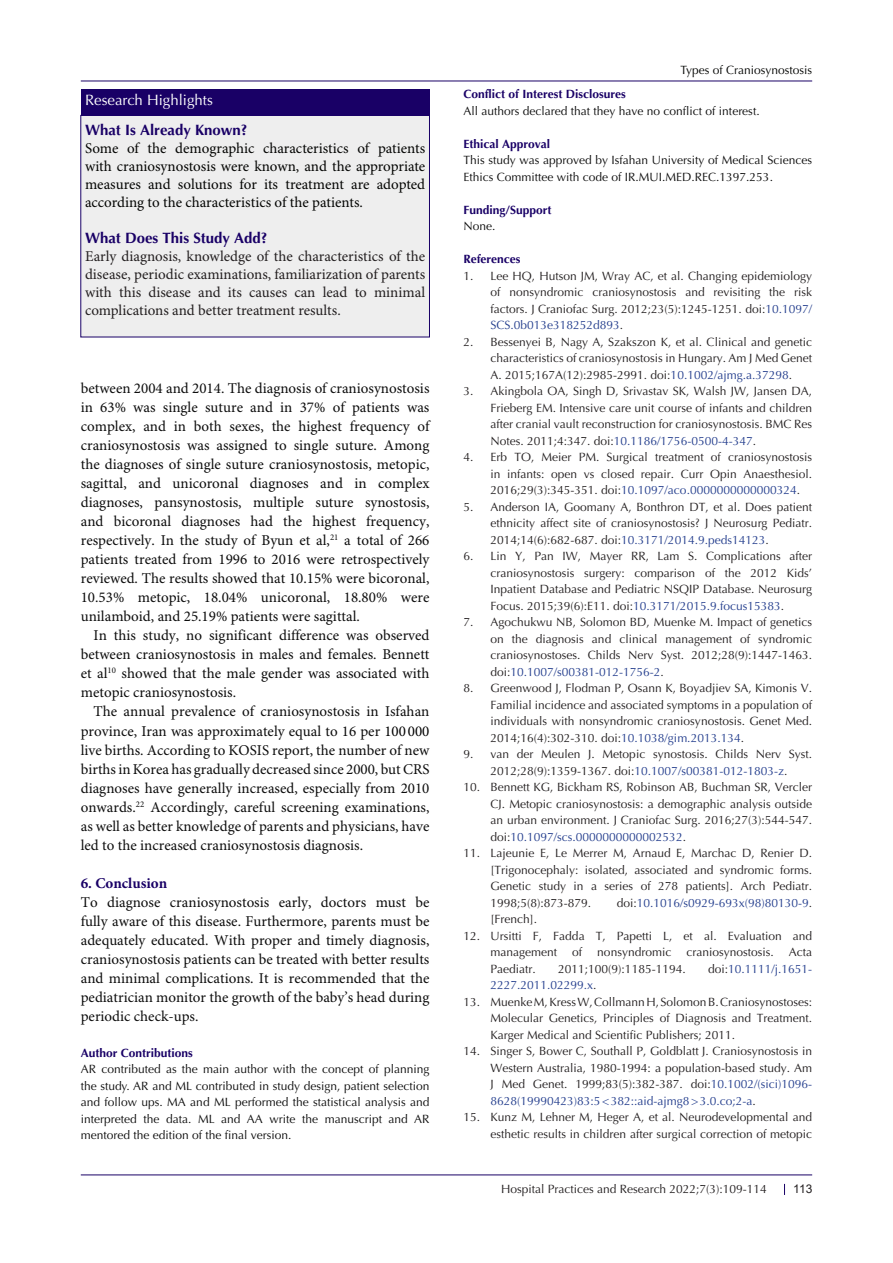
<style>
.page{position:relative;width:893px;height:1263px;background:#fff}
.page>*{position:absolute;margin:0;border:0;box-sizing:border-box;transform-origin:0 0}
.t1{font:15px/19px "Minion Pro";color:#0d0d0d;text-align:justify}
.t2{font:15px/18px "Minion Pro";color:#231f20;text-align:justify}
.t3{font:15px/18px "Minion Pro";color:#040503;text-align:justify}
.t4{font:700 15px "Optima LT Std";color:#190066}
.t5{font:15px "Optima LT Std";color:#fff}
.Default{font:700 15px "Minion Pro";color:#190066}
.t6{font:12px/16.5px "Optima LT Std";color:#231f20;text-align:justify}
.t7{font:12px/16.5px "Optima LT Std";color:#0d0d0d;text-align:justify}
.Default-2{font:700 12px "Optima LT Std";color:#190066}
.t8{font:12px "Optima LT Std";color:#253f8e}
.t9{font:12px "Optima LT Std";color:#040503}
.t10{font:12px "Arial";color:#231f20}
.s1{color:#000}
.s2{color:#253f8e}
.s3{color:#231f20}
</style>
<div class="page">
<hr style="left:81px;top:81px;width:731px;height:1px;background:#190066">
<hr style="left:81px;top:1175px;width:731px;height:1px;background:#190066">
<div style="left:81px;top:115px;width:348px;height:222px;background:#eee"></div>
<div style="left:81px;top:115px;width:348px;height:222px;border:1px solid #190066"></div>
<div style="left:81px;top:89px;width:348px;height:26px;background:#190066"></div>
<p class="t5" style="left:85px;top:91px;width:129px">Research Highlights</p>
<p class="t4" style="left:85px;top:121px;width:164px">What Is Already Known?</p>
<p class="t3" style="left:85px;top:140px;width:342px">Some of the demographic characteristics of patients with craniosynostosis were known, and the appropriate measures and solutions for its treatment are adopted according to the characteristics of the patients.</p>
<p class="t4" style="left:85px;top:229px;width:184px">What Does This Study Add?</p>
<p class="t2" style="left:85px;top:248px;width:342px">Early diagnosis, knowledge of the characteristics of the disease, periodic examinations, familiarization of parents with this disease and its causes can lead to minimal complications and better treatment results.</p>
<p class="t1" style="left:81px;top:379px;width:350px">between 2004 and 2014. The diagnosis of craniosynostosis in 63% was single suture and in 37% of patients was complex, and in both sexes, the highest frequency of craniosynostosis was assigned to single suture. Among the diagnoses of single suture craniosynostosis, metopic, sagittal, and unicoronal diagnoses and in complex diagnoses, pansynostosis, multiple suture synostosis, and bicoronal diagnoses had the highest frequency, respectively. In the study of Byun et al,<sup>21</sup> a total of 266 patients treated from 1996 to 2016 were retrospectively reviewed. The results showed that 10.15% were bicoronal, 10.53% metopic, 18.04% unicoronal, 18.80% were unilamboid, and 25.19% patients were sagittal.</p>
<p class="t1" style="left:81px;top:626px;width:350px;text-indent:13px">In this study, no significant difference was observed between craniosynostosis in males and females. Bennett et al<sup>10</sup> showed that the male gender was associated with metopic craniosynostosis.</p>
<p class="t1" style="left:81px;top:703px;width:350px;text-indent:13px">The annual prevalence of craniosynostosis in Isfahan province, Iran was approximately equal to 16 per <span class="s1">100 000 </span>live births. According to KOSIS report, the number of new births in Korea has gradually decreased since 2000, but CRS diagnoses have generally increased, especially from 2010 onwards.<sup>22</sup> Accordingly, careful screening examinations, as well as better knowledge of parents and physicians, have led to the increased craniosynostosis diagnosis.</p>
<p class="Default" style="left:81px;top:872px;width:88px">6. Conclusion</p>
<p class="t1" style="left:81px;top:893px;width:350px">To diagnose craniosynostosis early, doctors must be fully aware of this disease. Furthermore, parents must be adequately educated. With proper and timely diagnosis, craniosynostosis patients can be treated with better results and minimal complications. It is recommended that the pediatrician monitor the growth of the baby’s head during periodic check-ups.</p>
<p class="Default-2" style="left:81px;top:1045px;width:114px">Author Contributions</p>
<p class="t7" style="left:81px;top:1061px;width:350px">AR contributed as the main author with the concept of planning the study. AR and ML contributed in study design, patient selection and follow ups. MA and ML performed the statistical analysis and interpreted the data. ML and AA write the manuscript and AR mentored the edition of the final version.</p>
<p class="t9" style="left:680px;top:63px;width:133px">Types of Craniosynostosis</p>
<p class="Default-2" style="left:463px;top:87px;width:164px">Conflict of Interest Disclosures</p>
<p class="t7" style="left:463px;top:102px;width:298px">All authors declared that they have no conflict of interest.</p>
<p class="Default-2" style="left:463px;top:137px;width:88px">Ethical Approval</p>
<p class="t7" style="left:463px;top:152px;width:350px">This study was approved by Isfahan University of Medical Sciences<br>Ethics Committee with code of IR.MUI.MED.REC.1397.253.</p>
<p class="Default-2" style="left:463px;top:203px;width:90px">Funding/Support</p>
<p class="t7" style="left:463px;top:218px;width:34px">None.</p>
<p class="Default-2" style="left:463px;top:252px;width:59px">References</p>
<p class="t6" style="left:490px;top:267px;width:323px;text-indent:-27px">1. Lee HQ, Hutson JM, Wray AC, et al. Changing epidemiology of nonsyndromic craniosynostosis and revisiting the risk factors. J Craniofac Surg. 2012;23(5):1245-1251. doi:<span class="s2">10.1097/ SCS.0b013e318252d893</span>.</p>
<p class="t6" style="left:490px;top:333px;width:323px;text-indent:-27px">2. Bessenyei B, Nagy A, Szakszon K, et al. Clinical and genetic characteristics of craniosynostosis in Hungary. Am J Med Genet A. 2015;167A(12):2985-2991. doi:<span class="s2">10.1002/ajmg.a.37298</span>.</p>
<p class="t6" style="left:490px;top:383px;width:323px;text-indent:-27px">3. Akingbola OA, Singh D, Srivastav SK, Walsh JW, Jansen DA, Frieberg EM. Intensive care unit course of infants and children after cranial vault reconstruction for craniosynostosis. BMC Res Notes. 2011;4:347. doi:<span class="s2">10.1186/1756-0500-4-347</span>.</p>
<p class="t6" style="left:490px;top:449px;width:323px;text-indent:-27px">4. Erb TO, Meier PM. Surgical treatment of craniosynostosis in infants: open vs closed repair. Curr Opin Anaesthesiol.<br>2016;29(3):345-351. doi:<span class="s2">10.1097/aco.0000000000000324</span>.</p>
<p class="t6" style="left:490px;top:498px;width:323px;text-indent:-27px">5. Anderson IA, Goomany A, Bonthron DT, et al. Does patient ethnicity affect site of craniosynostosis? J Neurosurg Pediatr.<br>2014;14(6):682-687. doi:<span class="s2">10.3171/2014.9.peds14123</span>.</p>
<p class="t6" style="left:490px;top:548px;width:323px;text-indent:-27px">6. Lin Y, Pan IW, Mayer RR, Lam S. Complications after craniosynostosis surgery: comparison of the 2012 Kids’ Inpatient Database and Pediatric NSQIP Database. Neurosurg Focus. 2015;39(6):E11. doi:<span class="s2">10.3171/2015.9.focus15383</span>.</p>
<p class="t6" style="left:490px;top:614px;width:323px;text-indent:-27px">7. Agochukwu NB, Solomon BD, Muenke M. Impact of genetics on the diagnosis and clinical management of syndromic craniosynostoses. Childs Nerv Syst. 2012;28(9):1447-1463. doi:<span class="s2">10.1007/s00381-012-1756-2</span>.</p>
<p class="t6" style="left:490px;top:680px;width:323px;text-indent:-27px">8. Greenwood J, Flodman P, Osann K, Boyadjiev SA, Kimonis V.<br>Familial incidence and associated symptoms in a population of individuals with nonsyndromic craniosynostosis. Genet Med.<br>2014;16(4):302-310. doi:<span class="s2">10.1038/gim.2013.134</span>.</p>
<p class="t6" style="left:463px;top:746px;width:350px;text-align:center">9. van der Meulen J. Metopic synostosis. Childs Nerv Syst.<br>2012;28(9):1359-1367. doi:<span class="s2">10.1007/s00381-012-1803-z</span>.</p>
<p class="t6" style="left:490px;top:779px;width:323px;text-indent:-27px">10. Bennett KG, Bickham RS, Robinson AB, Buchman SR, Vercler CJ. Metopic craniosynostosis: a demographic analysis outside an urban environment. J Craniofac Surg. 2016;27(3):544-547. doi:<span class="s2">10.1097/scs.0000000000002532</span>.</p>
<p class="t6" style="left:490px;top:845px;width:323px;text-indent:-27px">11. Lajeunie E, Le Merrer M, Arnaud E, Marchac D, Renier D. [Trigonocephaly: isolated, associated and syndromic forms.<br>Genetic study in a series of 278 patients]. Arch Pediatr.<br>1998;5(8):873-879.</p>
<p class="t8" style="left:617px;top:896px;width:197px"><span class="s3">doi:</span>10.1016/s0929-693x(98)80130-9<span class="s3">.</span></p>
<p class="t6" style="left:490px;top:911px;width:48px">[French].</p>
<p class="t6" style="left:490px;top:927px;width:323px;text-indent:-27px">12. Ursitti F, Fadda T, Papetti L, et al. Evaluation and management</p>
<p class="t6" style="left:572px;top:944px;width:12px">of</p>
<p class="t6" style="left:597px;top:944px;width:76px">nonsyndromic</p>
<p class="t6" style="left:686px;top:944px;width:89px">craniosynostosis.</p>
<p class="t6" style="left:789px;top:944px;width:25px">Acta</p>
<p class="t6" style="left:490px;top:960px;width:47px">Paediatr.</p>
<p class="t6" style="left:558px;top:960px;width:129px">2011;100(9):1185-1194.</p>
<p class="t8" style="left:708px;top:962px;width:106px"><span class="s3">doi:</span>10.1111/j.1651-</p>
<p class="t8" style="left:490px;top:978px;width:108px">2227.2011.02299.x<span class="s3">.</span></p>
<p class="t6" style="left:490px;top:993px;width:323px;text-indent:-27px">13. Muenke M, Kress W, Collmann H, Solomon B. Craniosynostoses:<br>Molecular Genetics, Principles of Diagnosis and Treatment.<br>Karger Medical and Scientific Publishers; 2011.</p>
<p class="t6" style="left:490px;top:1043px;width:323px;text-indent:-27px">14. Singer S, Bower C, Southall P, Goldblatt J. Craniosynostosis in Western Australia, 1980-1994: a population-based study. Am J Med Genet. 1999;83(5):382-387. doi:<span class="s2">10.1002/(sici)1096- 8628(19990423)83:5&lt;382::aid-ajmg8&gt;3.0.co;2-a</span>.</p>
<p class="t6" style="left:463px;top:1109px;width:350px;text-align:right">15. Kunz M, Lehner M, Heger A, et al. Neurodevelopmental and esthetic results in children after surgical correction of metopic</p>
<p class="t6" style="left:501px;top:1181px;width:267px">Hospital Practices and Research 2022;7(3):109-114</p>
<p class="t10" style="left:793px;top:1180px;width:21px">113</p>
</div>
